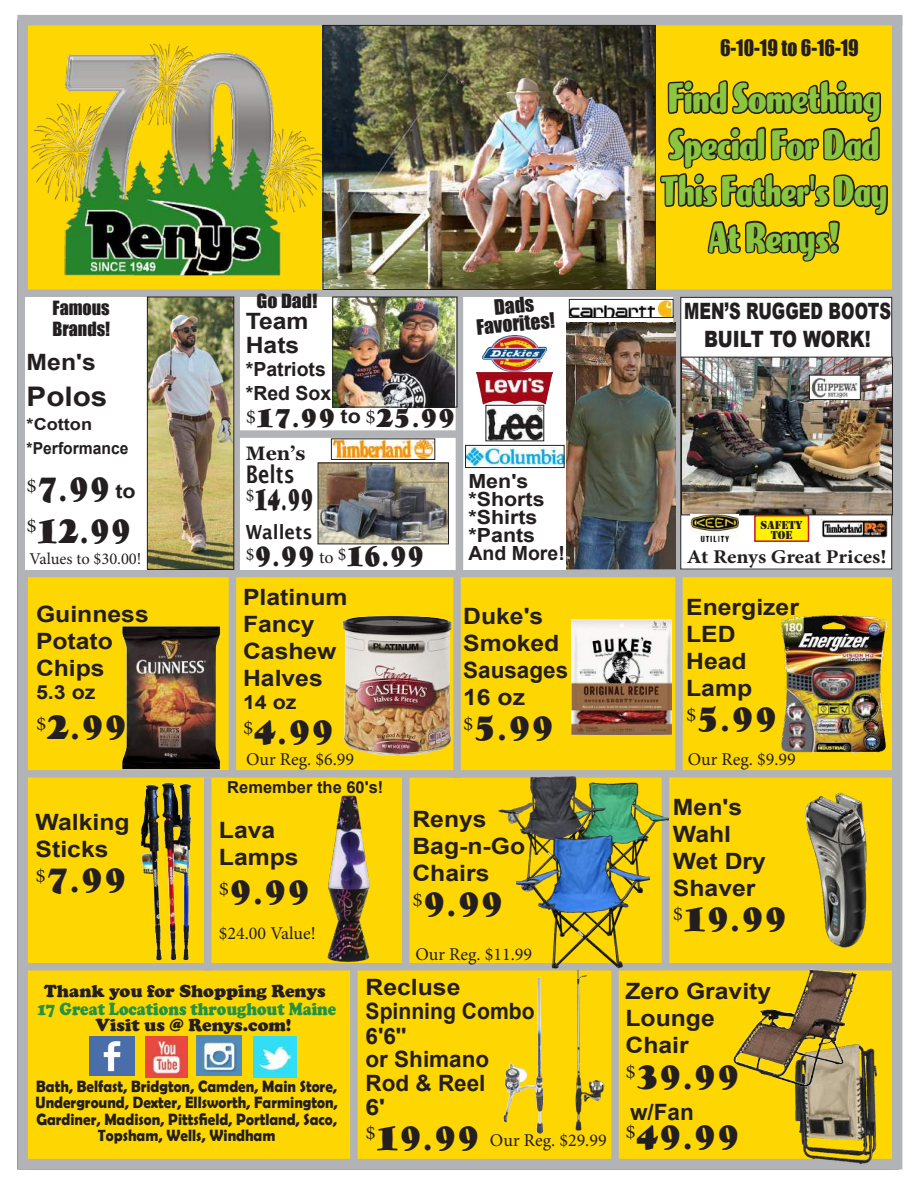
<style>
.page{position:relative;width:918px;height:1188px;background:#fff}
.page>*{position:absolute;margin:0;border:0;box-sizing:border-box;transform-origin:0 0}
.t1{font:42.75px/46.5px "Meatball";color:#8bc63e;text-align:center;scale:.63 1}
.t2{font:31.8px/60px "Goudy Stout";color:#231f20;scale:.88 1}
.t3{font:31.8px/42px "Goudy Stout";color:#231f20;scale:.8 1}
.t4{font:28.2px "Goudy Stout";color:#231f20;scale:.57 1}
.t5{font:700 27px "Arial";color:#231f20;scale:1.1 1}
.t6{font:26.25px "Goudy Stout";color:#231f20;scale:.8 1}
.t7{font:24.3px "Goudy Stout";color:#231f20;scale:.88 1}
.t8{font:600 24.3px "Lucida Sans";color:#231f20;scale:.8 1}
.t9{font:700 22.5px/27px "Arial";color:#231f20;scale:1.1 1}
.t10{font:900 22.5px/28.5px "Arial";color:#231f20;text-align:center;scale:.72 1}
.t11{font:700 22.5px/24px "Arial";color:#231f20}
.t12{font:21px "Impact";color:#231f20;scale:.93 1}
.t13{font:700 19.5px/18px "Arial";color:#231f20;scale:1.1 1}
.t14{font:700 19.5px "Minion Pro";letter-spacing:-.005em;color:#231f20;scale:1.1 1}
.t15{font:700 19.5px/23.4px "Arial";color:#231f20}
.t16{font:19.5px/18px "Impact";color:#231f20;text-align:center}
.t17{font:600 19.5px "Lucida Sans";color:#231f20;scale:.93 1}
.t18{font:700 19.5px "Georgia";color:#231f20}
.t19{font:18px "Minion Pro";color:#231f20}
.t20{font:900 18px "Cooper";color:#231f20}
.t21{font:900 18px "Cooper";color:#229244;scale:.88 1}
.t22{font:18px/21.6px "Impact";color:#231f20}
.t23{font:18px "Impact";color:#231f20;scale:1.1 1}
.t24{font:700 16.5px/16.5px "Berlin Sans FB Demi";color:#231f20;text-align:center;scale:.91 1}
.t25{font:700 16.5px/23.4px "Arial";color:#231f20;scale:1.1 1}
.t26{font:700 16.5px "Arial";color:#231f20}
.t27{font:16.5px "Minion Pro";color:#231f20}
.t28{font:12px/9.9px "Stencil";color:#231f20;text-align:center}
.s1{font-family:"Arial";font-weight:700;font-size:19.5px}
.s2{font-family:"Minion Pro";font-size:18px}
.s3{font-family:"Goudy Stout";font-size:31.8px}
</style>
<div class="page">
<div style="left:18px;top:21px;width:880px;height:1148px;background:#fed702"></div>
<img style="left:31px;top:44px;width:292px;height:246px">
<img style="left:89px;top:1036px;width:45px;height:39px">
<img style="left:196px;top:1036px;width:45px;height:40px">
<img style="left:254px;top:1037px;width:42px;height:40px">
<img style="left:146px;top:1037px;width:41px;height:40px">
<div style="left:20px;top:290px;width:880px;height:7px;background:#b2b3b7"></div>
<div style="left:20px;top:570px;width:880px;height:7px;background:#b2b3b7"></div>
<div style="left:20px;top:770px;width:880px;height:8px;background:#b2b3b7"></div>
<div style="left:20px;top:963px;width:880px;height:7px;background:#b2b3b7"></div>
<div style="left:611px;top:965px;width:8px;height:201px;background:#b2b3b7"></div>
<div style="left:350px;top:967px;width:8px;height:201px;background:#b2b3b7"></div>
<div style="left:675px;top:576px;width:8px;height:195px;background:#b2b3b7"></div>
<div style="left:662px;top:773px;width:7px;height:194px;background:#b2b3b7"></div>
<div style="left:453px;top:572px;width:8px;height:206px;background:#b2b3b7"></div>
<div style="left:402px;top:772px;width:7px;height:196px;background:#b2b3b7"></div>
<div style="left:229px;top:572px;width:7px;height:202px;background:#b2b3b7"></div>
<div style="left:18px;top:1159px;width:881px;height:10px;background:#b2b3b7"></div>
<div style="left:18px;top:15px;width:884px;height:10px;background:#b2b3b7"></div>
<div style="left:892px;top:16px;width:10px;height:1153px;background:#b2b3b7"></div>
<div style="left:17px;top:15px;width:11px;height:1154px;background:#b2b3b7"></div>
<div style="left:25px;top:297px;width:866px;height:272px;background:#fff"></div>
<svg style="left:232px;top:296px;width:8px;height:274px;background:#aaabaf"></svg>
<svg style="left:673px;top:337px;width:8px;height:233px"></svg>
<div style="left:204px;top:778px;width:7px;height:192px;background:#b2b3b7"></div>
<svg style="left:659px;top:80px;width:230px;height:257px"></svg>
<img style="left:781px;top:615px;width:106px;height:138px">
<img style="left:611px;top:777px;width:60px;height:122px">
<img style="left:495px;top:776px;width:116px;height:56px">
<img style="left:516px;top:832px;width:134px;height:141px">
<img style="left:327px;top:795px;width:43px;height:167px">
<img style="left:572px;top:620px;width:100px;height:115px">
<img style="left:805px;top:792px;width:62px;height:156px">
<img style="left:791px;top:1044px;width:89px;height:120px">
<img style="left:730px;top:969px;width:126px;height:124px">
<img style="left:122px;top:626px;width:99px;height:144px">
<img style="left:342px;top:611px;width:112px;height:145px">
<img style="left:140px;top:782px;width:52px;height:179px">
<img style="left:504px;top:977px;width:40px;height:157px">
<img style="left:570px;top:970px;width:35px;height:160px">
<img style="left:325px;top:27px;width:329px;height:261px">
<div style="left:323px;top:25px;width:333px;height:265px;border:1px solid #231f20"></div>
<div style="left:456px;top:293px;width:7px;height:282px;background:#b2b3b7"></div>
<div style="left:234px;top:430px;width:227px;height:8px;background:#b2b3b7"></div>
<img style="left:320px;top:465px;width:127px;height:77px">
<img style="left:333px;top:440px;width:100px;height:18px">
<div style="left:331px;top:438px;width:104px;height:22px;border:1px solid #231f20"></div>
<div style="left:681px;top:297px;width:211px;height:272px;background:#fff"></div>
<div style="left:680px;top:297px;width:212px;height:272px;border:1px solid #231f20"></div>
<img style="left:683px;top:359px;width:208px;height:154px">
<div style="left:681px;top:357px;width:212px;height:158px;border:1px solid #231f20"></div>
<img style="left:690px;top:514px;width:49px;height:28px">
<img style="left:821px;top:520px;width:67px;height:17px">
<img style="left:811px;top:377px;width:48px;height:21px">
<div style="left:809px;top:375px;width:52px;height:25px;border:1px solid #231f20"></div>
<div style="left:755px;top:516px;width:53px;height:25px;background:#fff101"></div>
<div style="left:754px;top:515px;width:55px;height:27px;border:2px solid #cd151d"></div>
<svg style="left:466px;top:465px;width:99px;height:4px"></svg>
<img style="left:483px;top:335px;width:64px;height:36px">
<img style="left:571px;top:301px;width:100px;height:15px">
<div style="left:569px;top:299px;width:104px;height:19px;border:1px solid #231f20"></div>
<img style="left:477px;top:373px;width:76px;height:35px">
<img style="left:488px;top:407px;width:54px;height:32px">
<div style="left:486px;top:405px;width:58px;height:36px;border:1px solid #231f20"></div>
<img style="left:467px;top:447px;width:95px;height:19px">
<div style="left:465px;top:445px;width:99px;height:23px;border:1px solid #231f20"></div>
<img style="left:149px;top:299px;width:83px;height:269px">
<div style="left:147px;top:297px;width:87px;height:273px;border:1px solid #231f20"></div>
<img style="left:567px;top:322px;width:108px;height:247px">
<img style="left:335px;top:299px;width:120px;height:106px">
<div style="left:333px;top:297px;width:124px;height:110px;border:1px solid #231f20"></div>
<p class="t22" style="left:53px;top:296px;width:59px">Famous<br>Brands!</p>
<p class="t9" style="left:27px;top:349px;width:64px">Men's</p>
<p class="t5" style="left:27px;top:377px;width:75px">Polos</p>
<p class="t25" style="left:27px;top:413px;width:94px">*Cotton *Performance</p>
<h2 class="t3" style="left:27px;top:469px;width:138px"><sup>$</sup>7.99 <span class="s1">to </span><sup>$</sup>12.99</h2>
<p class="t27" style="left:30px;top:547px;width:113px">Values to $30.00!</p>
<p class="t9" style="left:36px;top:601px;width:104px">Guinness<br>Potato<br>Chips</p>
<p class="t13" style="left:36px;top:684px;width:56px">5.3 oz</p>
<h2 class="t2" style="left:36px;top:698px;width:105px"><sup>$</sup>2.99</h2>
<p class="t9" style="left:36px;top:809px;width:87px">Walking<br>Sticks</p>
<h2 class="t2" style="left:36px;top:851px;width:105px"><sup>$</sup>7.99</h2>
<p class="t23" style="left:256px;top:286px;width:57px">Go Dad!</p>
<p class="t16" style="left:474px;top:300px;width:80px;rotate:-5deg">Dads<br>Favorites!</p>
<p class="t9" style="left:246px;top:309px;width:59px;line-height:24px">Team<br>Hats</p>
<p class="t15" style="left:246px;top:358px;width:87px">*Patriots *Red Sox</p>
<p class="t7" style="left:246px;top:403px;width:240px"><sup>$</sup>17.99 <sup>to</sup> <sup>$</sup>25.99</p>
<p class="t18" style="left:246px;top:441px;width:61px">Men’s</p>
<p class="t8" style="left:246px;top:461px;width:63px">Belts</p>
<p class="t4" style="left:246px;top:482px;width:121px"><sup>$</sup>14.99</p>
<p class="t17" style="left:246px;top:521px;width:74px">Wallets</p>
<p class="t6" style="left:246px;top:539px;width:225px"><sup>$</sup>9.99 <span class="s2">to </span><sup>$</sup>16.99</p>
<p class="t9" style="left:243px;top:584px;width:97px">Platinum<br>Fancy<br>Cashew<br>Halves</p>
<p class="t13" style="left:243px;top:693px;width:50px">14 oz</p>
<h2 class="t2" style="left:243px;top:704px;width:105px"><sup>$</sup>4.99</h2>
<p class="t13" style="left:468px;top:472px;width:89px">Men's *Shorts *Shirts *Pants<br>And More!</p>
<p class="t9" style="left:463px;top:603px;width:97px">Duke's<br>Smoked<br>Sausages<br>16 oz</p>
<h2 class="t2" style="left:463px;top:699px;width:105px"><sup>$</sup>5.99</h2>
<p class="t12" style="left:720px;top:31px;width:151px">6-10-19 to 6-16-19</p>
<h1 class="t1" style="left:661px;top:75px;width:361px">Find Something<br>Special For Dad<br>This Father's Day<br>At Renys!</h1>
<p class="t10" style="left:684px;top:296px;width:289px">MEN’S RUGGED BOOTS<br>BUILT TO WORK!</p>
<p class="t28" style="left:761px;top:520px;width:44px">SAFETY<br>TOE</p>
<p class="t14" style="left:687px;top:543px;width:183px">At Renys Great Prices!</p>
<p class="t9" style="left:686px;top:594px;width:104px">Energizer<br>LED<br>Head<br>Lamp</p>
<h2 class="t2" style="left:686px;top:691px;width:105px"><sup>$</sup>5.99</h2>
<p class="t19" style="left:246px;top:747px;width:110px">Our Reg. $6.99</p>
<p class="t19" style="left:688px;top:747px;width:110px">Our Reg. $9.99</p>
<p class="t26" style="left:227px;top:776px;width:158px">Remember the 60's!</p>
<p class="t9" style="left:219px;top:817px;width:74px">Lava<br>Lamps</p>
<h2 class="t2" style="left:219px;top:864px;width:105px"><sup>$</sup>9.99</h2>
<p class="t19" style="left:219px;top:922px;width:98px">$24.00 Value!</p>
<p class="t9" style="left:412px;top:806px;width:104px">Renys<br>Bag-n-Go<br>Chairs</p>
<h2 class="t2" style="left:412px;top:875px;width:105px"><sup>$</sup>9.99</h2>
<p class="t19" style="left:415px;top:942px;width:118px">Our Reg. $11.99</p>
<p class="t9" style="left:673px;top:794px;width:86px">Men's<br>Wahl<br>Wet Dry<br>Shaver</p>
<h2 class="t2" style="left:673px;top:890px;width:132px"><sup>$</sup>19.99</h2>
<p class="t20" style="left:44px;top:980px;width:283px">Thank you for Shopping Renys</p>
<p class="t21" style="left:37px;top:998px;width:341px">17 Great Locations throughout Maine</p>
<p class="t20" style="left:95px;top:1015px;width:198px">Visit us @ Renys.com!</p>
<p class="t24" style="left:36px;top:1077px;width:334px">Bath, Belfast, Bridgton, Camden, Main Store, Underground, Dexter, Ellsworth, Farmington, Gardiner, Madison, Pittsfield, Portland, Saco, Topsham, Wells, Windham</p>
<p class="t9" style="left:366px;top:975px;width:155px;line-height:24.8px">Recluse<br>Spinning Combo<br>6'6''</p>
<p class="t11" style="left:366px;top:1047px;width:125px">or Shimano<br>Rod &amp; Reel<br>6'</p>
<p class="t19" style="left:366px;top:1128px;width:243px"><sup>$</sup><span class="s3">19.99</span> Our Reg. $29.99</p>
<p class="t9" style="left:626px;top:978px;width:134px">Zero Gravity<br>Lounge<br>Chair</p>
<h2 class="t2" style="left:626px;top:1048px;width:132px"><sup>$</sup>39.99 <sup>$</sup>49.99</h2>
<p class="t11" style="left:630px;top:1101px;width:65px">w/Fan</p>
</div>
